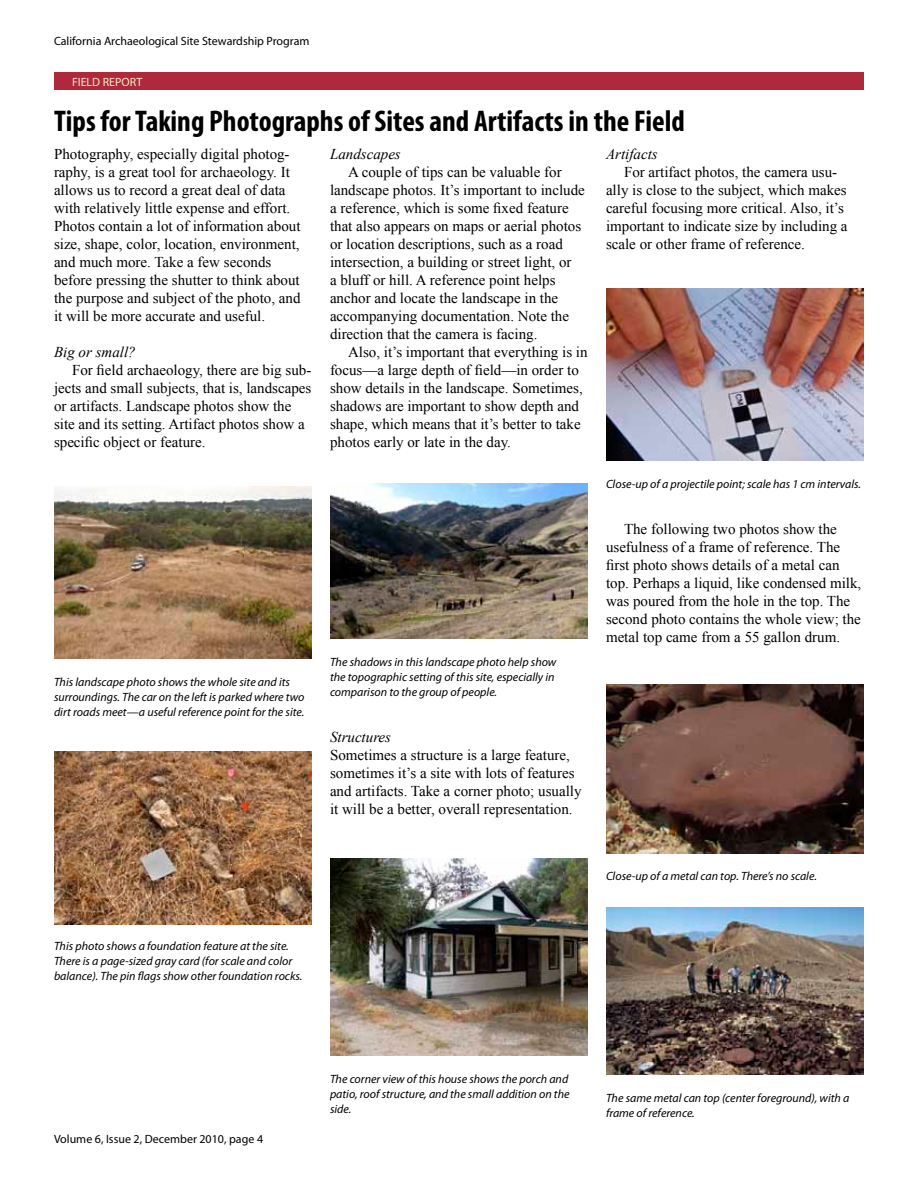
<style>
.page{position:relative;width:918px;height:1188px;background:#fff}
.page>*{position:absolute;margin:0;border:0;box-sizing:border-box;transform-origin:0 0}
.t1{font:700 condensed 30px "Myriad Pro";color:#000}
.t2{font:15px/18px "Times New Roman";color:#000}
.t3{font:italic 15px "Times New Roman";color:#000}
.t4{font:italic 12px/15px "Myriad Pro";color:#000}
.t5{font:12px "Myriad Pro";color:#000}
.t6{font:12px "Myriad Pro";color:#f2eac3}
</style>
<div class="page">
<div style="left:54px;top:72px;width:810px;height:18px;background:#af283c"></div>
<img style="left:606px;top:684px;width:258px;height:169px">
<img style="left:606px;top:907px;width:258px;height:168px">
<img style="left:54px;top:752px;width:258px;height:172px">
<img style="left:54px;top:486px;width:258px;height:173px">
<img style="left:606px;top:288px;width:258px;height:173px">
<img style="left:330px;top:483px;width:258px;height:156px">
<img style="left:330px;top:858px;width:258px;height:198px">
<p class="t5" style="left:54px;top:34px;width:257px">California Archaeological Site Stewardship Program</p>
<p class="t6" style="left:72px;top:74px;width:72px">FIELD REPORT</p>
<h1 class="t1" style="left:54px;top:102px;width:633px">Tips for Taking Photographs of Sites and Artifacts in the Field</h1>
<p class="t2" style="left:54px;top:145px;width:248px">Photography, especially digital photog&shy;raphy, is a great tool for archaeology. It allows us to record a great deal of data with relatively little expense and effort.<br>Photos contain a lot of information about size, shape, color, location, environment, and much more. Take a few seconds before pressing the shutter to think about the purpose and subject of the photo, and it will be more accurate and useful.</p>
<p class="t3" style="left:54px;top:342px;width:83px">Big or small?</p>
<p class="t2" style="left:54px;top:361px;width:259px;text-indent:18px">For field archaeology, there are big sub&shy;jects and small subjects, that is, landscapes or artifacts. Landscape photos show the site and its setting. Artifact photos show a specific object or feature.</p>
<p class="t3" style="left:330px;top:144px;width:72px">Landscapes</p>
<p class="t2" style="left:330px;top:163px;width:256px;text-indent:18px">A couple of tips can be valuable for landscape photos. It’s important to include a reference, which is some fixed feature that also appears on maps or aerial photos or location descriptions, such as a road intersection, a building or street light, or<br>a bluff or hill. A reference point helps anchor and locate the landscape in the accompanying documentation. Note the direction that the camera is facing.</p>
<p class="t2" style="left:330px;top:343px;width:259px;text-indent:18px">Also, it’s important that everything is in focus—a large depth of field—in order to show details in the landscape. Sometimes, shadows are important to show depth and shape, which means that it’s better to take photos early or late in the day.</p>
<p class="t3" style="left:606px;top:144px;width:53px">Artifacts</p>
<p class="t2" style="left:606px;top:163px;width:243px;text-indent:18px">For artifact photos, the camera usu&shy;ally is close to the subject, which makes careful focusing more critical. Also, it’s important to indicate size by including a scale or other frame of reference.</p>
<p class="t4" style="left:606px;top:476px;width:257px">Close-up of a projectile point; scale has 1 cm intervals.</p>
<p class="t4" style="left:54px;top:674px;width:252px">This landscape photo shows the whole site and its surroundings. The car on the left is parked where two dirt roads meet—a useful reference point for the site.</p>
<p class="t4" style="left:54px;top:939px;width:250px">This photo shows a foundation feature at the site.<br>There is a page-sized gray card (for scale and color balance). The pin flags show other foundation rocks.</p>
<p class="t4" style="left:330px;top:654px;width:228px">The shadows in this landscape photo help show the topographic setting of this site, especially in comparison to the group of people.</p>
<p class="t3" style="left:330px;top:727px;width:63px">Structures</p>
<p class="t2" style="left:330px;top:746px;width:253px">Sometimes a structure is a large feature, sometimes it’s a site with lots of features and artifacts. Take a corner photo; usually it will be a better, overall representation.</p>
<p class="t2" style="left:606px;top:520px;width:257px;text-indent:18px">The following two photos show the usefulness of a frame of reference. The first photo shows details of a metal can top. Perhaps a liquid, like condensed milk, was poured from the hole in the top. The second photo contains the whole view; the metal top came from a 55 gallon drum.</p>
<p class="t4" style="left:606px;top:868px;width:212px">Close-up of a metal can top. There’s no scale.</p>
<p class="t5" style="left:54px;top:1132px;width:211px">Volume 6, Issue 2, December 2010, page 4</p>
<p class="t4" style="left:330px;top:1071px;width:241px;text-align:justify">The corner view of this house shows the porch and patio, roof structure, and the small addition on the side.</p>
<p class="t4" style="left:606px;top:1090px;width:245px">The same metal can top (center foreground), with a frame of reference.</p>
</div>
